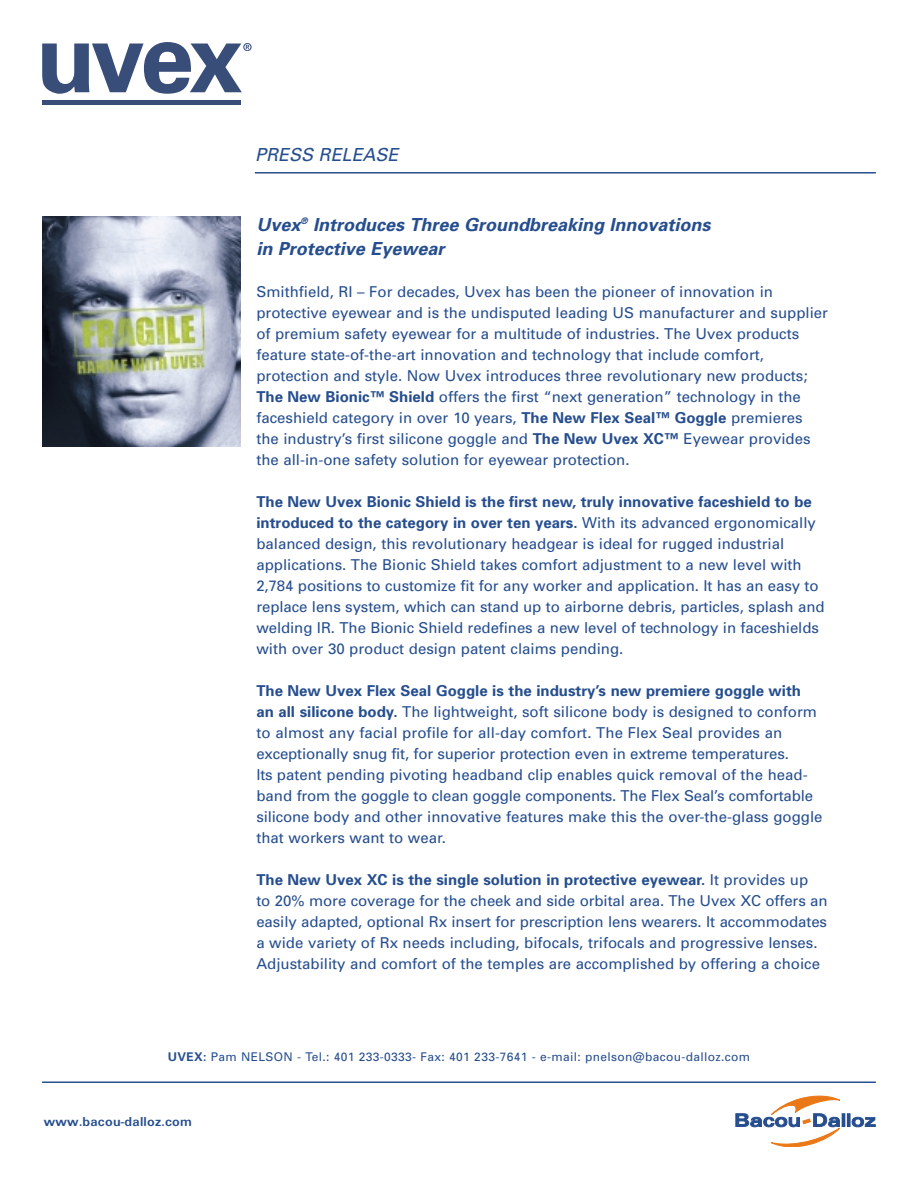
<style>
.page{position:relative;width:918px;height:1188px;background:#fff}
.page>*{position:absolute;margin:0;border:0;box-sizing:border-box;transform-origin:0 0}
.t1{font:italic 700 18px/24px "Univers";color:#264e8e}
.t2{font:italic 18px "Univers";color:#264e8e}
.t3{font:15px/21px "Univers";color:#264e8e}
.t4{font:700 13.5px "U65 Univers";letter-spacing:.02em;color:#264e8e}
.t5{font:12px "Univers";letter-spacing:.03em;color:#264e8e}
.s1{font-weight:700}
</style>
<div class="page">
<hr style="left:255px;top:172px;width:621px;height:2px;background:#264e8e">
<img style="left:42px;top:216px;width:199px;height:230px">
<hr style="left:43px;top:101px;width:198px;height:4px;background:#384e79">
<svg style="left:42px;top:42px;width:210px;height:52px"></svg>
<svg style="left:736px;top:1096px;width:139px;height:51px"></svg>
<hr style="left:42px;top:1082px;width:834px;height:1px;background:#264e8e">
<p class="t2" style="left:255px;top:148px;width:145px">PRESS RELEASE</p>
<p class="t1" style="left:256px;top:214px;width:456px">Uvex<sup>®</sup> Introduces Three Groundbreaking Innovations in Protective Eyewear</p>
<p class="t3" style="left:256px;top:282px;width:573px">Smithfield, RI – For decades, Uvex has been the pioneer of innovation in protective eyewear and is the undisputed leading US manufacturer and supplier of premium safety eyewear for a multitude of industries. The Uvex products feature state-of-the-art innovation and technology that include comfort, protection and style. Now Uvex introduces three revolutionary new products; <span class="s1">The New Bionic™ Shield</span> offers the first “next generation” technology in the faceshield category in over 10 years, <span class="s1">The New Flex Seal™ Goggle</span> premieres the industry’s first silicone goggle and <span class="s1">The New Uvex XC™</span> Eyewear provides the all-in-one safety solution for eyewear protection.</p>
<p class="t3" style="left:256px;top:492px;width:570px"><span class="s1">The New Uvex Bionic Shield is the first new, truly innovative faceshield to be introduced to the category in over ten years.</span> With its advanced ergonomically balanced design, this revolutionary headgear is ideal for rugged industrial applications. The Bionic Shield takes comfort adjustment to a new level with 2,784 positions to customize fit for any worker and application. It has an easy to replace lens system, which can stand up to airborne debris, particles, splash and welding IR. The Bionic Shield redefines a new level of technology in faceshields with over 30 product design patent claims pending.</p>
<p class="t3" style="left:256px;top:681px;width:568px"><span class="s1">The New Uvex Flex Seal Goggle is the industry’s new premiere goggle with<br>an all silicone body.</span> The lightweight, soft silicone body is designed to conform to almost any facial profile for all-day comfort. The Flex Seal provides an exceptionally snug fit, for superior protection even in extreme temperatures.<br>Its patent pending pivoting headband clip enables quick removal of the head&shy;band from the goggle to clean goggle components. The Flex Seal’s comfortable silicone body and other innovative features make this the over-the-glass goggle that workers want to wear.</p>
<p class="t3" style="left:256px;top:870px;width:573px"><span class="s1">The New Uvex XC is the single solution in protective eyewear.</span> It provides up<br>to 20% more coverage for the cheek and side orbital area. The Uvex XC offers an easily adapted, optional Rx insert for prescription lens wearers. It accommodates a wide variety of Rx needs including, bifocals, trifocals and progressive lenses.<br>Adjustability and comfort of the temples are accomplished by offering a choice</p>
<p class="t5" style="left:168px;top:1053px;width:584px"><span class="s1">UVEX:</span> Pam NELSON - Tel.: 401 233-0333- Fax: 401 233-7641 - e-mail: pnelson@bacou-dalloz.com</p>
<p class="t4" style="left:44px;top:1117px;width:149px">www.bacou-dalloz.com</p>
</div>
